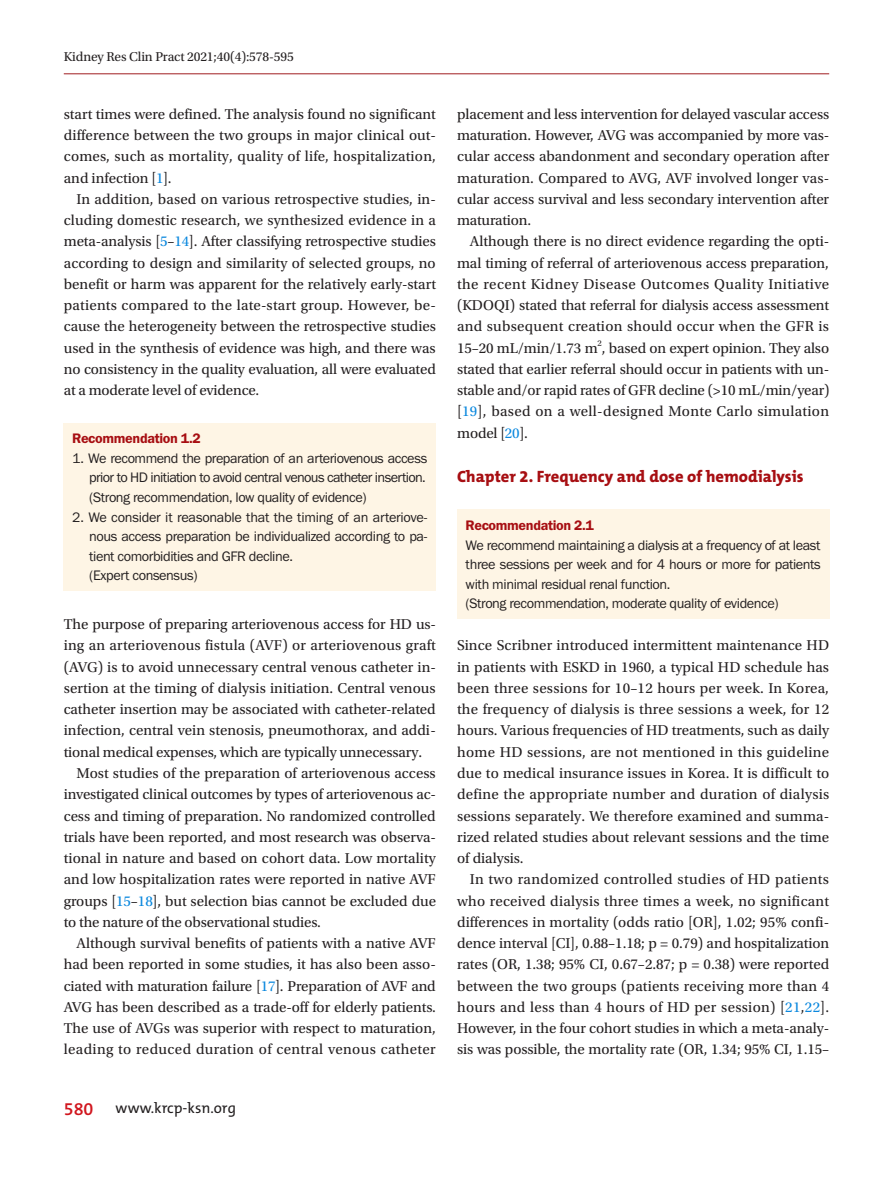
<style>
.page{position:relative;width:893px;height:1191px;background:#fff}
.page>*{position:absolute;margin:0;border:0;box-sizing:border-box;transform-origin:0 0}
.body-title{font:800 16.5px "The Mix B W8";color:#a70e12}
.body{font:15px/21.3px "Utopia Std";letter-spacing:-.005em;color:#231f20;text-align:justify}
.t1{font:15px "The Mix B W5 Plain";color:#231f20}
.abstract{font:14.25px/19.5px "Franklin Gothic FS";letter-spacing:-.03em;color:#231f20;text-align:justify}
.Recommendation{font:600 14.25px "Franklin Gothic FS";letter-spacing:-.025em;color:#a70e12}
.t2{font:13.5px "Utopia Std";letter-spacing:-.01em;color:#231f20}
.body-2{font:8.7px "Utopia Std";color:#231f20}
.s1{color:#0b88de}
.s2{font-family:"The Mix B W6";font-weight:600;font-size:18px;color:#d1161e}
</style>
<div class="page">
<div style="left:64px;top:423px;width:372px;height:168px;background:#fef5e5"></div>
<div style="left:457px;top:509px;width:372px;height:110px;background:#fef5e5"></div>
<hr style="left:64px;top:73px;width:765px;height:1px;background:#a11d21">
<p class="t2" style="left:64px;top:50px;width:232px">Kidney Res Clin Pract 2021;40(4):578-595</p>
<p class="body" style="left:64px;top:103px;width:374px">start times were defined. The analysis found no significant difference between the two groups in major clinical out&shy;comes, such as mortality, quality of life, hospitalization, and infection [<span class="s1">1</span>].</p>
<p class="body" style="left:64px;top:188px;width:374px;text-indent:13px">In addition, based on various retrospective studies, in&shy;cluding domestic research, we synthesized evidence in a meta-analysis [<span class="s1">5</span>–<span class="s1">14</span>]. After classifying retrospective studies according to design and similarity of selected groups, no benefit or harm was apparent for the relatively early-start patients compared to the late-start group. However, be&shy;cause the heterogeneity between the retrospective studies used in the synthesis of evidence was high, and there was no consistency in the quality evaluation, all were evaluated at a moderate level of evidence.</p>
<p class="Recommendation" style="left:72px;top:431px;width:130px">Recommendation 1.2</p>
<p class="abstract" style="left:72px;top:449px;width:357px;text-align:right">1. We recommend the preparation of an arteriovenous access prior to HD initiation to avoid central venous catheter insertion.</p>
<p class="abstract" style="left:89px;top:488px;width:279px">(Strong recommendation, low quality of evidence)</p>
<p class="abstract" style="left:89px;top:507px;width:340px;text-indent:-17px">2. We consider it reasonable that the timing of an arteriove&shy;nous access preparation be individualized according to pa&shy;tient comorbidities and GFR decline.</p>
<p class="abstract" style="left:89px;top:566px;width:110px">(Expert consensus)</p>
<p class="body" style="left:64px;top:614px;width:374px">The purpose of preparing arteriovenous access for HD us&shy;ing an arteriovenous fistula (AVF) or arteriovenous graft (AVG) is to avoid unnecessary central venous catheter in&shy;sertion at the timing of dialysis initiation. Central venous catheter insertion may be associated with catheter-related infection, central vein stenosis, pneumothorax, and addi&shy;tional medical expenses, which are typically unnecessary.</p>
<p class="body" style="left:64px;top:762px;width:374px;text-indent:13px">Most studies of the preparation of arteriovenous access investigated clinical outcomes by types of arteriovenous ac&shy;cess and timing of preparation. No randomized controlled trials have been reported, and most research was observa&shy;tional in nature and based on cohort data. Low mortality and low hospitalization rates were reported in native AVF groups [<span class="s1">15</span>–<span class="s1">18</span>], but selection bias cannot be excluded due to the nature of the observational studies.</p>
<p class="body" style="left:64px;top:933px;width:374px;text-indent:13px">Although survival benefits of patients with a native AVF had been reported in some studies, it has also been asso&shy;ciated with maturation failure [<span class="s1">17</span>]. Preparation of AVF and AVG has been described as a trade-off for elderly patients.<br>The use of AVGs was superior with respect to maturation, leading to reduced duration of central venous catheter</p>
<p class="t1" style="left:64px;top:1098px;width:174px"><span class="s2">580</span> www.krcp-ksn.org</p>
<p class="body" style="left:457px;top:103px;width:374px">placement and less intervention for delayed vascular access maturation. However, AVG was accompanied by more vas&shy;cular access abandonment and secondary operation after maturation. Compared to AVG, AVF involved longer vas&shy;cular access survival and less secondary intervention after maturation.</p>
<p class="body" style="left:457px;top:231px;width:374px;text-indent:13px">Although there is no direct evidence regarding the opti&shy;mal timing of referral of arteriovenous access preparation, the recent Kidney Disease Outcomes Quality Initiative (KDOQI) stated that referral for dialysis access assessment and subsequent creation should occur when the GFR is 15–20 mL/min/1.73 m , based on expert opinion. They also</p>
<p class="body-2" style="left:598px;top:338px;width:6px">2</p>
<p class="body" style="left:457px;top:359px;width:374px">stated that earlier referral should occur in patients with un&shy;stable and/or rapid rates of GFR decline (&gt;10 mL/min/year) [<span class="s1">19</span>], based on a well-designed Monte Carlo simulation model [<span class="s1">20</span>].</p>
<p class="body-title" style="left:457px;top:465px;width:348px">Chapter 2. Frequency and dose of hemodialysis</p>
<p class="Recommendation" style="left:466px;top:517px;width:130px">Recommendation 2.1</p>
<p class="abstract" style="left:466px;top:535px;width:357px">We recommend maintaining a dialysis at a frequency of at least three sessions per week and for 4 hours or more for patients with minimal residual renal function.</p>
<p class="abstract" style="left:466px;top:594px;width:314px">(Strong recommendation, moderate quality of evidence)</p>
<p class="body" style="left:457px;top:635px;width:374px">Since Scribner introduced intermittent maintenance HD in patients with ESKD in 1960, a typical HD schedule has been three sessions for 10–12 hours per week. In Korea, the frequency of dialysis is three sessions a week, for 12 hours. Various frequencies of HD treatments, such as daily home HD sessions, are not mentioned in this guideline due to medical insurance issues in Korea. It is difficult to define the appropriate number and duration of dialysis sessions separately. We therefore examined and summa&shy;rized related studies about relevant sessions and the time of dialysis.</p>
<p class="body" style="left:457px;top:869px;width:374px;text-indent:13px">In two randomized controlled studies of HD patients who received dialysis three times a week, no significant differences in mortality (odds ratio [OR], 1.02; 95% confi&shy;dence interval [CI], 0.88–1.18; p = 0.79) and hospitalization rates (OR, 1.38; 95% CI, 0.67–2.87; p = 0.38) were reported between the two groups (patients receiving more than 4 hours and less than 4 hours of HD per session) [<span class="s1">21</span>,<span class="s1">22</span>].<br>However, in the four cohort studies in which a meta-analy&shy;sis was possible, the mortality rate (OR, 1.34; 95% CI, 1.15–</p>
</div>
